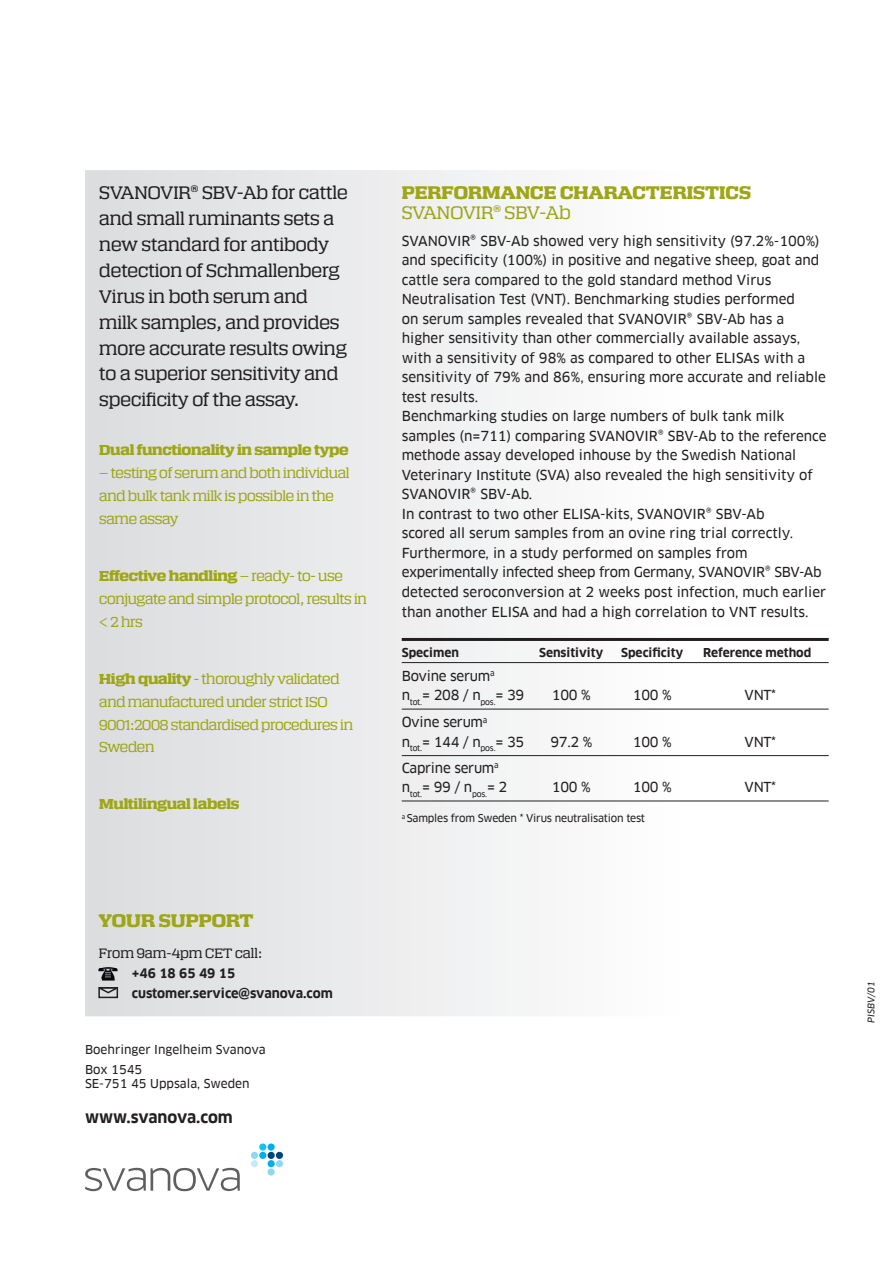
<style>
.page{position:relative;width:893px;height:1263px;background:#fff}
.page>*{position:absolute;margin:0;border:0;box-sizing:border-box;transform-origin:0 0}
.t1{font:17.1px/26px "Calypso E";color:#231f20}
.t2{font:700 17.1px "Calypso E";color:#9ea615}
.t3{font:17.1px "Calypso E";color:#9ea615}
.t4{font:700 15.75px "Clan Offc";letter-spacing:-.01em;color:#231f20}
.t5{font:13.5px/19.5px "Clan Offc News";color:#231f20}
.t6{font:13.5px/23px "Calypso E";letter-spacing:-.02em;color:#9ea615}
.t7{font:13.5px/19.5px "Clan Offc News";letter-spacing:-.02em;color:#231f20}
.t8{font:700 13.5px "Calypso E";letter-spacing:-.02em;color:#9ea615}
.t9{font:700 12.75px/20px "Clan Offc";color:#231f20}
.t10{font:12.75px "Calypso E";color:#231f20}
.t11{font:12px/19.8px "Clan Offc News";color:#231f20}
.t12{font:700 12px "Clan Offc";color:#231f20}
.t13{font:10.5px "Clan Offc News";letter-spacing:-.02em;color:#231f20}
.t14{font:italic 9px "Clan Offc News";color:#231f20}
.s1{font-weight:700}
</style>
<div class="page">
<svg style="left:85px;top:170px;width:604px;height:846px"></svg>
<hr style="left:402px;top:638px;width:427px;height:3px;background:#231f20">
<hr style="left:402px;top:662px;width:427px;height:1px;background:#231f20">
<hr style="left:402px;top:709px;width:427px;height:1px;background:#231f20">
<hr style="left:402px;top:755px;width:427px;height:1px;background:#231f20">
<hr style="left:402px;top:801px;width:427px;height:1px;background:#231f20">
<div style="left:259px;top:1152px;width:7px;height:7px;background:#00aeef;border-radius:50%"></div>
<div style="left:268px;top:1168px;width:7px;height:7px;background:#8dd7f7;border-radius:50%"></div>
<div style="left:276px;top:1152px;width:7px;height:7px;background:#00447b;border-radius:50%"></div>
<div style="left:251px;top:1160px;width:7px;height:7px;background:#c6eafa;border-radius:50%"></div>
<div style="left:268px;top:1143px;width:7px;height:7px;background:#00aeef;border-radius:50%"></div>
<div style="left:268px;top:1152px;width:7px;height:7px;background:#00447b;border-radius:50%"></div>
<div style="left:276px;top:1160px;width:7px;height:7px;background:#8dd7f7;border-radius:50%"></div>
<div style="left:251px;top:1152px;width:7px;height:7px;background:#8dd7f7;border-radius:50%"></div>
<div style="left:259px;top:1143px;width:7px;height:7px;background:#15c0f2;border-radius:50%"></div>
<div style="left:268px;top:1160px;width:7px;height:7px;background:#00aeef;border-radius:50%"></div>
<svg style="left:85px;top:1168px;width:155px;height:23px"></svg>
<img style="left:97px;top:964px;width:22px;height:18px">
<img style="left:99px;top:968px;width:20px;height:10px">
<div style="left:98px;top:987px;width:20px;height:11px;border:2px solid #231f20"></div>
<svg style="left:97px;top:986px;width:26px;height:8px"></svg>
<p class="t1" style="left:99px;top:178px;width:250px">SVANOVIR® SBV-Ab for cattle and small ruminants sets a new standard for antibody detection of Schmallenberg<br>Virus in both serum and milk samples, and provides more accurate results owing to a superior sensitivity and specificity of the assay.</p>
<p class="t8" style="left:99px;top:439px;width:251px">Dual functionality in sample type</p>
<p class="t6" style="left:99px;top:461px;width:252px">– testing of serum and both individual and bulk tank milk is possible in the same assay</p>
<p class="t6" style="left:99px;top:563px;width:269px"><span class="s1">Effective handling</span> – ready- to- use conjugate and simple protocol, results in &lt; 2 hrs</p>
<p class="t6" style="left:99px;top:666px;width:255px"><span class="s1">High quality</span> - thoroughly validated and manufactured under strict ISO<br>9001:2008 standardised procedures in<br>Sweden</p>
<p class="t8" style="left:99px;top:793px;width:142px">Multilingual labels</p>
<p class="t2" style="left:402px;top:178px;width:351px">PERFORMANCE CHARACTERISTICS</p>
<p class="t3" style="left:402px;top:199px;width:170px">SVANOVIR® SBV-Ab</p>
<p class="t5" style="left:402px;top:231px;width:426px">SVANOVIR® SBV-Ab showed very high sensitivity (97.2%-100%) and specificity (100%) in positive and negative sheep, goat and cattle sera compared to the gold standard method Virus Neutralisation Test (VNT). Benchmarking studies performed<br>on serum samples revealed that SVANOVIR® SBV-Ab has a higher sensitivity than other commercially available assays, with a sensitivity of 98% as compared to other ELISAs with a sensitivity of 79% and 86%, ensuring more accurate and reliable test results.<br>Benchmarking studies on large numbers of bulk tank milk samples (n=711) comparing SVANOVIR® SBV-Ab to the reference methode assay developed inhouse by the Swedish National Veterinary Institute (SVA) also revealed the high sensitivity of SVANOVIR® SBV-Ab.<br>In contrast to two other ELISA-kits, SVANOVIR® SBV-Ab<br>scored all serum samples from an ovine ring trial correctly.<br>Furthermore, in a study performed on samples from experimentally infected sheep from Germany, SVANOVIR® SBV-Ab detected seroconversion at 2 weeks post infection, much earlier than another ELISA and had a high correlation to VNT results.</p>
<p class="t12" style="left:402px;top:646px;width:59px">Specimen</p>
<p class="t12" style="left:539px;top:646px;width:66px">Sensitivity</p>
<p class="t12" style="left:621px;top:646px;width:64px">Specificity</p>
<p class="t12" style="left:703px;top:646px;width:110px">Reference method</p>
<p class="t7" style="left:402px;top:666px;width:124px">Bovine serum<sup>a </sup>n<sub>tot.</sub>= 208 / n<sub>pos.</sub>= 39</p>
<p class="t5" style="left:552px;top:686px;width:40px">100 %</p>
<p class="t5" style="left:633px;top:686px;width:40px">100 %</p>
<p class="t5" style="left:745px;top:686px;width:33px">VNT*</p>
<p class="t7" style="left:402px;top:713px;width:124px">Ovine serum<sup>a<br></sup>n<sub>tot.</sub>= 144 / n<sub>pos.</sub>= 35</p>
<p class="t5" style="left:550px;top:732px;width:43px">97.2 %</p>
<p class="t5" style="left:633px;top:732px;width:40px">100 %</p>
<p class="t5" style="left:745px;top:732px;width:33px">VNT*</p>
<p class="t7" style="left:402px;top:758px;width:107px">Caprine serum<sup>a </sup>n<sub>tot.</sub>= 99 / n<sub>pos.</sub>= 2</p>
<p class="t5" style="left:552px;top:777px;width:40px">100 %</p>
<p class="t5" style="left:633px;top:777px;width:40px">100 %</p>
<p class="t5" style="left:745px;top:777px;width:33px">VNT*</p>
<p class="t13" style="left:402px;top:812px;width:245px"><sup>a</sup> Samples from Sweden * Virus neutralisation test</p>
<p class="t2" style="left:99px;top:907px;width:156px">YOUR SUPPORT</p>
<p class="t10" style="left:99px;top:944px;width:165px">From 9am-4pm CET call:</p>
<p class="t9" style="left:132px;top:964px;width:202px">+46 18 65 49 15 customer.service@svanova.com</p>
<p class="t11" style="left:85px;top:1040px;width:182px">Boehringer Ingelheim Svanova<br>Box 1545</p>
<p class="t11" style="left:85px;top:1074px;width:166px">SE-751 45 Uppsala, Sweden</p>
<p class="t4" style="left:85px;top:1108px;width:149px">www.svanova.com</p>
<p class="t14" style="left:866px;top:1023px;width:43px;rotate:-90deg">PISBV/01</p>
</div>
